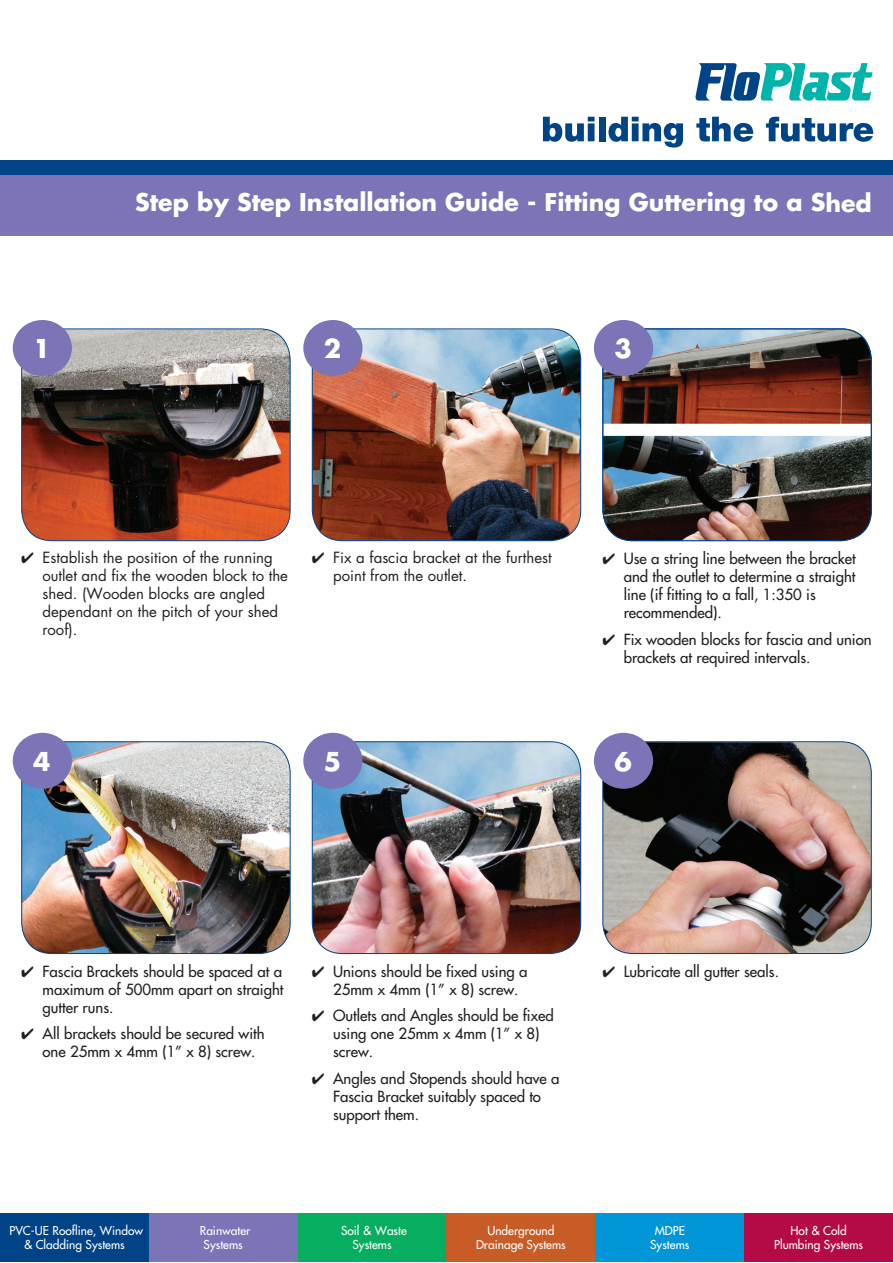
<style>
.page{position:relative;width:893px;height:1263px;background:#fff}
.page>*{position:absolute;margin:0;border:0;box-sizing:border-box;transform-origin:0 0}
.t1{font:700 25.35px "Futura LT";color:#fff}
.t2{font:700 23.7px "Futura LT";color:#fff}
.t3{font:15px/18px "Futura LT";color:#231f20}
.t4{font:15px/18px "Futura LT";color:#231f20}
.t5{font:12px/14.4px "Futura LT";color:#fff;text-align:center}
</style>
<div class="page">
<img style="left:604px;top:329px;width:266px;height:95px">
<div style="left:0;top:175px;width:893px;height:61px;background:#7b75b7"></div>
<div style="left:0;top:160px;width:893px;height:15px;background:#014387"></div>
<img style="left:312px;top:329px;width:269px;height:212px">
<div style="left:312px;top:328px;width:269px;height:213px;border:1px solid #014387;border-radius:30px"></div>
<svg style="left:695px;top:63px;width:178px;height:38px"></svg>
<svg style="left:543px;top:117px;width:52px;height:25px"></svg>
<div style="left:599px;top:117px;width:6px;height:24px;background:#014387"></div>
<svg style="left:608px;top:117px;width:75px;height:31px"></svg>
<svg style="left:696px;top:117px;width:57px;height:25px"></svg>
<svg style="left:766px;top:117px;width:107px;height:25px"></svg>
<img style="left:604px;top:436px;width:267px;height:105px">
<div style="left:602px;top:328px;width:270px;height:213px;border:1px solid #014387;border-radius:30px"></div>
<img style="left:22px;top:329px;width:268px;height:212px">
<div style="left:21px;top:328px;width:270px;height:213px;border:1px solid #014387;border-radius:30px"></div>
<div style="left:13px;top:320px;width:59px;height:56px;background:#7b75b7;border-radius:50%"></div>
<img style="left:23px;top:742px;width:267px;height:211px">
<div style="left:21px;top:741px;width:270px;height:213px;border:1px solid #014387;border-radius:30px"></div>
<img style="left:312px;top:742px;width:269px;height:211px">
<div style="left:312px;top:741px;width:269px;height:213px;border:1px solid #014387;border-radius:30px"></div>
<img style="left:604px;top:742px;width:267px;height:211px">
<div style="left:602px;top:741px;width:270px;height:213px;border:1px solid #014387;border-radius:30px"></div>
<div style="left:303px;top:320px;width:59px;height:56px;background:#7b75b7;border-radius:50%"></div>
<div style="left:594px;top:320px;width:59px;height:56px;background:#7b75b7;border-radius:50%"></div>
<div style="left:13px;top:733px;width:59px;height:56px;background:#7b75b7;border-radius:50%"></div>
<div style="left:303px;top:733px;width:59px;height:56px;background:#7b75b7;border-radius:50%"></div>
<div style="left:594px;top:733px;width:59px;height:56px;background:#7b75b7;border-radius:50%"></div>
<div style="left:0;top:1213px;width:149px;height:48px;background:#014387"></div>
<div style="left:149px;top:1213px;width:149px;height:48px;background:#7b75b7"></div>
<div style="left:298px;top:1213px;width:148px;height:48px;background:#08ae5f"></div>
<div style="left:446px;top:1213px;width:149px;height:48px;background:#c85c26"></div>
<div style="left:595px;top:1213px;width:149px;height:48px;background:#0196d7"></div>
<div style="left:744px;top:1213px;width:149px;height:48px;background:#b40b47"></div>
<p class="t1" style="left:33px;top:332px;width:19px">1</p>
<p class="t2" style="left:135px;top:187px;width:738px">Step by Step Installation Guide - Fitting Guttering to a Shed</p>
<p class="t1" style="left:324px;top:332px;width:19px">2</p>
<p class="t1" style="left:614px;top:332px;width:19px">3</p>
<p class="t4" style="left:43px;top:549px;width:247px;text-indent:-21px">✔ Establish the position of the running outlet and fix the wooden block to the shed. (Wooden blocks are angled dependant on the pitch of your shed roof).</p>
<p class="t4" style="left:333px;top:549px;width:220px;text-indent:-21px">✔ Fix a fascia bracket at the furthest point from the outlet.</p>
<p class="t3" style="left:624px;top:550px;width:234px;text-indent:-21px">✔ Use a string line between the bracket and the outlet to determine a straight line (if fitting to a fall, 1:350 is recommended).</p>
<p class="t3" style="left:624px;top:630px;width:250px;text-indent:-21px">✔ Fix wooden blocks for fascia and union brackets at required intervals.</p>
<p class="t1" style="left:33px;top:744px;width:19px">4</p>
<p class="t1" style="left:324px;top:744px;width:19px">5</p>
<p class="t1" style="left:614px;top:744px;width:19px">6</p>
<p class="t3" style="left:43px;top:962px;width:242px;text-align:justify;text-indent:-21px">✔ Fascia Brackets should be spaced at a maximum of 500mm apart on straight gutter runs.</p>
<p class="t3" style="left:43px;top:1024px;width:224px;text-indent:-21px">✔ All brackets should be secured with one 25mm x 4mm (1” x 8) screw.</p>
<p class="t3" style="left:333px;top:962px;width:196px;text-indent:-21px">✔ Unions should be fixed using a<br>25mm x 4mm (1” x 8) screw.</p>
<p class="t3" style="left:333px;top:1006px;width:222px;text-indent:-21px">✔ Outlets and Angles should be fixed using one 25mm x 4mm (1” x 8) screw.</p>
<p class="t3" style="left:333px;top:1069px;width:228px;text-indent:-21px">✔ Angles and Stopends should have a<br>Fascia Bracket suitably spaced to support them.</p>
<p class="t3" style="left:602px;top:962px;width:178px">✔ Lubricate all gutter seals.</p>
<p class="t5" style="left:9px;top:1223px;width:135px">PVC-UE Roofline, Window &amp; Cladding Systems</p>
<p class="t5" style="left:200px;top:1223px;width:52px">Rainwater<br>Systems</p>
<p class="t5" style="left:341px;top:1223px;width:67px">Soil &amp; Waste<br>Systems</p>
<p class="t5" style="left:476px;top:1223px;width:91px">Underground<br>Drainage Systems</p>
<p class="t5" style="left:650px;top:1223px;width:41px">MDPE<br>Systems</p>
<p class="t5" style="left:774px;top:1223px;width:91px">Hot &amp; Cold<br>Plumbing Systems</p>
</div>
